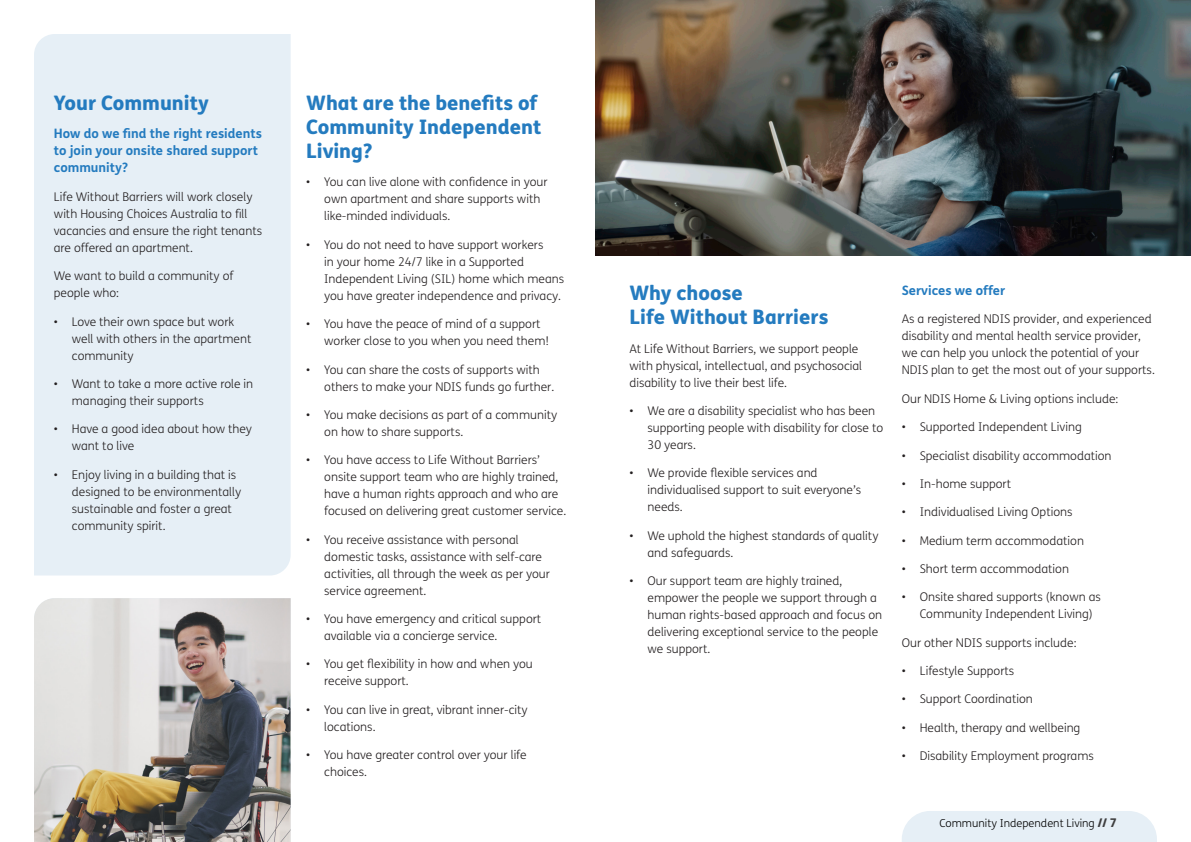
<style>
.page{position:relative;width:1191px;height:842px;background:#fff}
.page>*{position:absolute;margin:0;border:0;box-sizing:border-box;transform-origin:0 0}
.t1{font:800 20px/24px "FS Me";color:#247bbf}
.Bold{font:700 13px/17px "FS Me";color:#247bbf}
.t2{font:300 12px/17px "FS Me";color:#231f20}
.t3{font:300 11px "FS Me";color:#000}
.s1{font-weight:800;font-size:12px;color:#3e3e3f}
</style>
<div class="page">
<div style="left:902px;top:811px;width:255px;height:31px;background:#e6eff6"></div>
<div style="left:34px;top:34px;width:257px;height:541px;background:#e6eff6"></div>
<img style="left:34px;top:598px;width:257px;height:244px">
<img style="left:595px;top:0;width:596px;height:255px">
<h1 class="t1" style="left:54px;top:90px;width:156px">Your Community</h1>
<p class="Bold" style="left:54px;top:125px;width:210px">How do we find the right residents to join your onsite shared support community?</p>
<p class="t2" style="left:54px;top:188px;width:210px">Life Without Barriers will work closely with Housing Choices Australia to fill vacancies and ensure the right tenants are offered an apartment.</p>
<p class="t2" style="left:54px;top:267px;width:181px">We want to build a community of people who:</p>
<p class="t2" style="left:72px;top:312px;width:181px;text-indent:-18px">• Love their own space but work well with others in the apartment community</p>
<p class="t2" style="left:72px;top:375px;width:183px;text-indent:-18px">• Want to take a more active role in managing their supports</p>
<p class="t2" style="left:72px;top:420px;width:182px;text-indent:-18px">• Have a good idea about how they want to live</p>
<p class="t2" style="left:72px;top:465px;width:171px;text-indent:-18px">• Enjoy living in a building that is designed to be environmentally sustainable and foster a great community spirit.</p>
<h1 class="t1" style="left:306px;top:90px;width:236px">What are the benefits of<br>Community Independent<br>Living?</h1>
<p class="t2" style="left:324px;top:173px;width:225px;text-indent:-18px">• You can live alone with confidence in your own apartment and share supports with like-minded individuals.</p>
<p class="t2" style="left:324px;top:236px;width:241px;text-indent:-18px">• You do not need to have support workers<br>in your home 24/7 like in a Supported Independent Living (SIL) home which means you have greater independence and privacy.</p>
<p class="t2" style="left:324px;top:315px;width:226px;text-indent:-18px">• You have the peace of mind of a support worker close to you when you need them!</p>
<p class="t2" style="left:324px;top:360px;width:232px;text-indent:-18px">• You can share the costs of supports with others to make your NDIS funds go further.</p>
<p class="t2" style="left:324px;top:406px;width:234px;text-indent:-18px">• You make decisions as part of a community on how to share supports.</p>
<p class="t2" style="left:324px;top:451px;width:243px;text-indent:-18px">• You have access to Life Without Barriers’ onsite support team who are highly trained, have a human rights approach and who are focused on delivering great customer service.</p>
<p class="t2" style="left:324px;top:530px;width:227px;text-indent:-18px">• You receive assistance with personal domestic tasks, assistance with self-care activities, all through the week as per your service agreement.</p>
<p class="t2" style="left:324px;top:610px;width:219px;text-indent:-18px">• You have emergency and critical support available via a concierge service.</p>
<p class="t2" style="left:324px;top:655px;width:210px;text-indent:-18px">• You get flexibility in how and when you receive support.</p>
<p class="t2" style="left:324px;top:700px;width:205px;text-indent:-18px">• You can live in great, vibrant inner-city locations.</p>
<p class="t2" style="left:324px;top:746px;width:204px;text-indent:-18px">• You have greater control over your life choices.</p>
<h1 class="t1" style="left:629px;top:280px;width:200px">Why choose<br>Life Without Barriers</h1>
<p class="t2" style="left:629px;top:340px;width:234px">At Life Without Barriers, we support people with physical, intellectual, and psychosocial disability to live their best life.</p>
<p class="t2" style="left:647px;top:402px;width:237px;text-indent:-18px">• We are a disability specialist who has been supporting people with disability for close to<br>30 years.</p>
<p class="t2" style="left:647px;top:464px;width:215px;text-indent:-18px">• We provide flexible services and individualised support to suit everyone’s needs.</p>
<p class="t2" style="left:647px;top:527px;width:232px;text-indent:-18px">• We uphold the highest standards of quality and safeguards.</p>
<p class="t2" style="left:647px;top:572px;width:236px;text-indent:-18px">• Our support team are highly trained, empower the people we support through a human rights-based approach and focus on delivering exceptional service to the people we support.</p>
<p class="Bold" style="left:901px;top:281px;width:105px">Services we offer</p>
<p class="t2" style="left:901px;top:310px;width:255px">As a registered NDIS provider, and experienced disability and mental health service provider, we can help you unlock the potential of your NDIS plan to get the most out of your supports.</p>
<p class="t2" style="left:901px;top:390px;width:218px">Our NDIS Home &amp; Living options include:</p>
<p class="t2" style="left:901px;top:418px;width:181px">• Supported Independent Living</p>
<p class="t2" style="left:901px;top:446px;width:211px">• Specialist disability accommodation</p>
<p class="t2" style="left:901px;top:475px;width:111px">• In-home support</p>
<p class="t2" style="left:901px;top:503px;width:172px">• Individualised Living Options</p>
<p class="t2" style="left:901px;top:531px;width:184px">• Medium term accommodation</p>
<p class="t2" style="left:901px;top:560px;width:169px">• Short term accommodation</p>
<p class="t2" style="left:919px;top:588px;width:183px;text-indent:-18px">• Onsite shared supports (known as<br>Community Independent Living)</p>
<p class="t2" style="left:901px;top:633px;width:176px">Our other NDIS supports include:</p>
<p class="t2" style="left:901px;top:662px;width:114px">• Lifestyle Supports</p>
<p class="t2" style="left:901px;top:690px;width:133px">• Support Coordination</p>
<p class="t2" style="left:901px;top:718px;width:180px">• Health, therapy and wellbeing</p>
<p class="t2" style="left:901px;top:747px;width:194px">• Disability Employment programs</p>
<p class="t3" style="left:939px;top:816px;width:179px">Community Independent Living <span class="s1">// 7</span></p>
</div>
